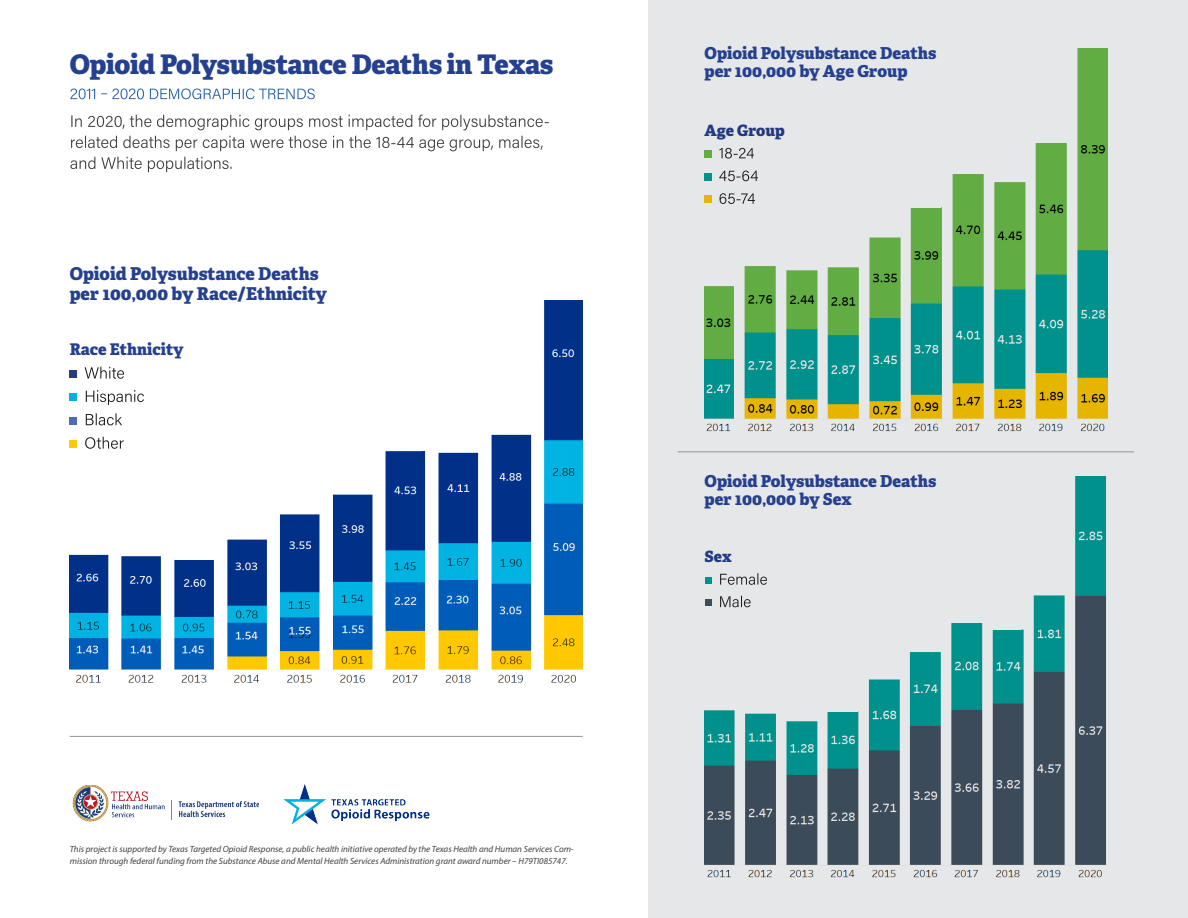
<style>
.page{position:relative;width:1188px;height:918px;background:#fff}
.page>*{position:absolute;margin:0;border:0;box-sizing:border-box;transform-origin:0 0}
.t1{font:800 27px "Adelle";letter-spacing:-.015em;color:#25408f}
.t2{font:800 17.7px/19.4px "Adelle";color:#25408f}
.t3{font:800 16.5px/18px "Adelle";letter-spacing:-.005em;color:#25408f}
.t4{font:800 16.05px "Adelle";color:#25408f}
.t5{font:800 15.6px "Adelle";color:#25408f}
.t6{font:italic 9px/12px "Myriad Pro";color:#414042}
</style>
<div class="page">
<div style="left:648px;top:0;width:540px;height:918px;background:#e6e7e8"></div>
<hr style="left:70px;top:736px;width:513px;height:1px;background:#939598">
<hr style="left:678px;top:452px;width:456px;height:1px;background:#939598">
<img style="left:70px;top:300px;width:513px;height:383px">
<div style="left:144px;top:328px;width:153px;height:80px;background:#fff"></div>
<svg style="left:85px;top:367px;width:39px;height:12px"></svg>
<svg style="left:86px;top:390px;width:58px;height:15px"></svg>
<svg style="left:86px;top:413px;width:36px;height:12px"></svg>
<svg style="left:85px;top:437px;width:39px;height:12px"></svg>
<div style="left:70px;top:371px;width:7px;height:7px;background:#263b80"></div>
<div style="left:70px;top:394px;width:7px;height:7px;background:#04b2e2"></div>
<div style="left:70px;top:417px;width:7px;height:7px;background:#496eb5"></div>
<div style="left:70px;top:440px;width:7px;height:8px;background:#ffc907"></div>
<img style="left:705px;top:48px;width:402px;height:384px">
<div style="left:756px;top:66px;width:134px;height:106px;background:#e6e7e8"></div>
<svg style="left:719px;top:148px;width:35px;height:11px"></svg>
<svg style="left:719px;top:171px;width:39px;height:10px"></svg>
<svg style="left:720px;top:193px;width:35px;height:11px"></svg>
<div style="left:705px;top:151px;width:7px;height:7px;background:#63ac43"></div>
<div style="left:705px;top:173px;width:7px;height:7px;background:#00928d"></div>
<div style="left:705px;top:196px;width:7px;height:7px;background:#e6b606"></div>
<img style="left:72px;top:785px;width:187px;height:37px">
<img style="left:283px;top:784px;width:147px;height:41px">
<img style="left:705px;top:476px;width:401px;height:402px">
<div style="left:744px;top:516px;width:133px;height:105px;background:#e6e7e8"></div>
<svg style="left:720px;top:573px;width:47px;height:12px"></svg>
<svg style="left:720px;top:596px;width:31px;height:11px"></svg>
<div style="left:705px;top:577px;width:7px;height:7px;background:#00928d"></div>
<div style="left:705px;top:599px;width:7px;height:7px;background:#3d4c5a"></div>
<svg style="left:70px;top:89px;width:245px;height:10px"></svg>
<svg style="left:71px;top:115px;width:478px;height:15px"></svg>
<svg style="left:71px;top:136px;width:472px;height:15px"></svg>
<svg style="left:70px;top:157px;width:162px;height:15px"></svg>
<div style="left:488px;top:419px;width:39px;height:14px;background:#fff"></div>
<div style="left:437px;top:437px;width:39px;height:14px;background:#fff"></div>
<div style="left:382px;top:437px;width:39px;height:14px;background:#fff"></div>
<div style="left:332px;top:480px;width:39px;height:14px;background:#fff"></div>
<div style="left:281px;top:498px;width:39px;height:14px;background:#fff"></div>
<div style="left:229px;top:522px;width:40px;height:14px;background:#fff"></div>
<div style="left:175px;top:545px;width:40px;height:14px;background:#fff"></div>
<div style="left:121px;top:541px;width:39px;height:14px;background:#fff"></div>
<div style="left:67px;top:538px;width:39px;height:14px;background:#fff"></div>
<div style="left:1035px;top:132px;width:33px;height:11px;background:#e6e7e8"></div>
<div style="left:992px;top:171px;width:33px;height:11px;background:#e6e7e8"></div>
<div style="left:952px;top:163px;width:33px;height:11px;background:#e6e7e8"></div>
<div style="left:907px;top:196px;width:33px;height:11px;background:#e6e7e8"></div>
<div style="left:868px;top:225px;width:33px;height:11px;background:#e6e7e8"></div>
<div style="left:826px;top:256px;width:33px;height:11px;background:#e6e7e8"></div>
<div style="left:781px;top:257px;width:33px;height:11px;background:#e6e7e8"></div>
<div style="left:743px;top:255px;width:33px;height:11px;background:#e6e7e8"></div>
<div style="left:705px;top:274px;width:33px;height:11px;background:#e6e7e8"></div>
<div style="left:1030px;top:584px;width:33px;height:11px;background:#e6e7e8"></div>
<div style="left:988px;top:618px;width:33px;height:12px;background:#e6e7e8"></div>
<div style="left:949px;top:611px;width:33px;height:11px;background:#e6e7e8"></div>
<div style="left:906px;top:639px;width:33px;height:12px;background:#e6e7e8"></div>
<div style="left:866px;top:667px;width:33px;height:11px;background:#e6e7e8"></div>
<div style="left:824px;top:700px;width:34px;height:11px;background:#e6e7e8"></div>
<div style="left:785px;top:709px;width:33px;height:11px;background:#e6e7e8"></div>
<div style="left:744px;top:701px;width:33px;height:12px;background:#e6e7e8"></div>
<div style="left:702px;top:699px;width:33px;height:11px;background:#e6e7e8"></div>
<h1 class="t1" style="left:70px;top:47px;width:485px">Opioid Polysubstance Deaths in Texas</h1>
<h2 class="t2" style="left:70px;top:264px;width:259px">Opioid Polysubstance Deaths per 100,000 by Race/Ethnicity</h2>
<h3 class="t4" style="left:70px;top:339px;width:115px">Race Ethnicity</h3>
<p class="t6" style="left:70px;top:843px;width:506px">This project is supported by Texas Targeted Opioid Response, a public health initiative operated by the Texas Health and Human Services Com&shy;mission through federal funding from the Substance Abuse and Mental Health Services Administration grant award number – H79TI085747.</p>
<h3 class="t3" style="left:705px;top:45px;width:233px">Opioid Polysubstance Deaths per 100,000 by Age Group</h3>
<h3 class="t5" style="left:705px;top:120px;width:82px">Age Group</h3>
<h3 class="t3" style="left:705px;top:472px;width:233px">Opioid Polysubstance Deaths per 100,000 by Sex</h3>
<h3 class="t5" style="left:705px;top:546px;width:29px">Sex</h3>
</div>
